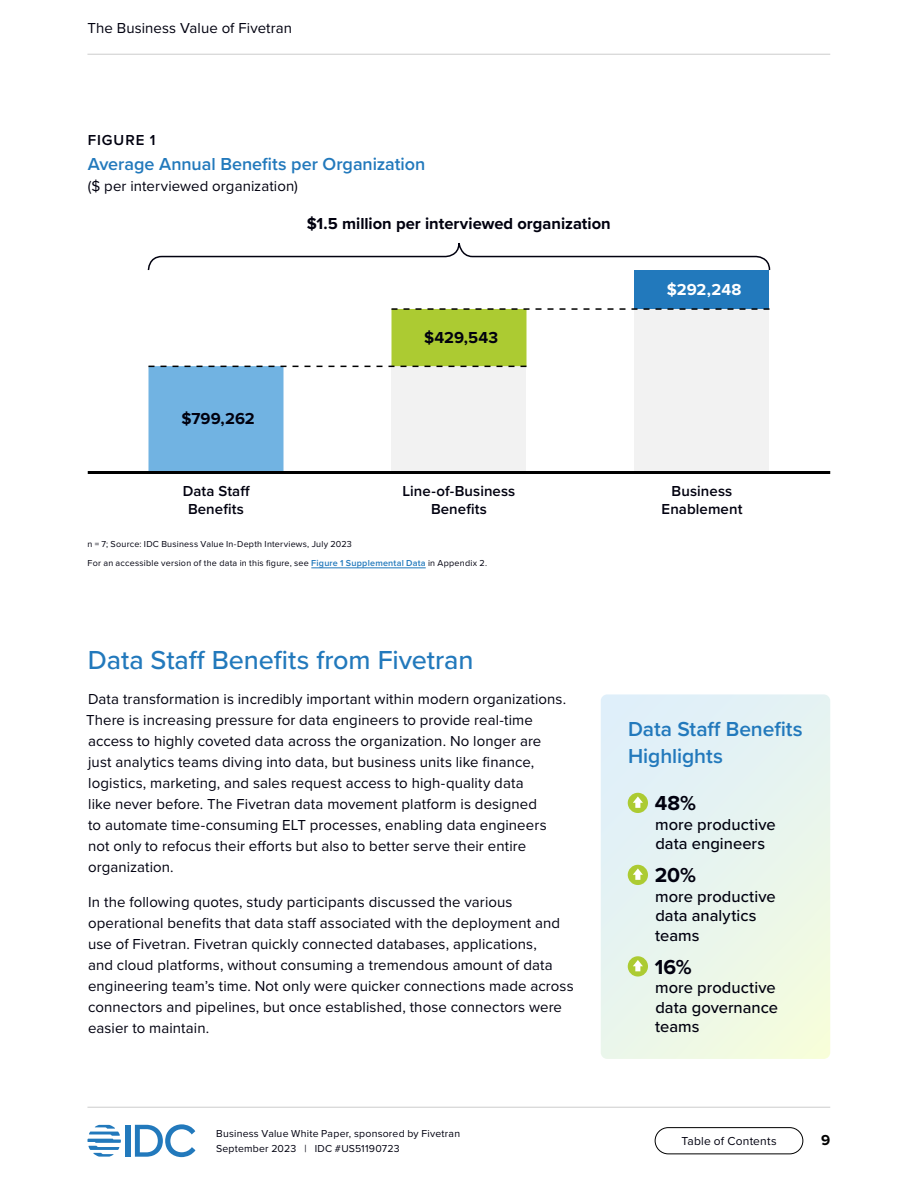
<style>
.page{position:relative;width:918px;height:1188px;background:#fff}
.page>*{position:absolute;margin:0;border:0;box-sizing:border-box;transform-origin:0 0}
.t1{font:500 27px "Proxima Nova";letter-spacing:-.005em;color:#2279bc}
.H3_-_BV_Highlights_title{font:600 21px/27px "Proxima Nova";letter-spacing:-.005em;color:#2279bc}
.P_-_BV_Highlights_text{font:700 21px "Proxima Nova";color:#01010f}
.Figure___Heading{font:600 18px "Proxima Nova";letter-spacing:-.005em;color:#2279bc}
.P_-_BV_Highlights_text-2{font:500 16.5px/19.5px "Proxima Nova";color:#01010f}
.Figure___Total{font:700 16.5px "Proxima Nova";color:#01010f}
.Figure___Value_black__centered{font:700 16.5px "Proxima Nova";color:#01010f}
.Figure___Value_white__centered{font:700 16.5px "Proxima Nova";color:#fff}
.Figure___Data_reference{font:15px/21px "Proxima Nova";letter-spacing:.005em;color:#01010f}
.Figure___Label__centered{font:600 15px/18px "Proxima Nova";letter-spacing:.005em;color:#01010f;text-align:center}
.Figure___Identifier{font:600 15px "Proxima Nova";letter-spacing:.06em;color:#01010f}
.t2{font:700 15px "Proxima Nova";color:#000}
.t3{font:12px "Proxima Nova";letter-spacing:.015em;color:#01010f}
.t4{font:10.5px/15px "Proxima Nova";letter-spacing:.02em;color:#01010f}
.Figure___Supplemental_data_note{font:9px "Proxima Nova";letter-spacing:.025em;color:#01010f}
.Figure_-_Notes_and_sources{font:9px "Proxima Nova";letter-spacing:.025em;color:#01010f}
.s1{font-weight:600;color:#2279bc}
</style>
<div class="page">
<div style="left:126px;top:1125px;width:5px;height:32px;background:#2279bc"></div>
<svg style="left:135px;top:1124px;width:60px;height:33px"></svg>
<svg style="left:87px;top:1125px;width:34px;height:32px"></svg>
<div style="left:655px;top:1127px;width:148px;height:27px;border:1px solid #000;border-radius:13px"></div>
<hr style="left:87px;top:54px;width:743px;height:1px;background:#ccc">
<hr style="left:87px;top:1107px;width:743px;height:1px;background:#ccc">
<hr style="left:311px;top:568px;width:115px;height:1px;background:#2279bc">
<div style="left:634px;top:270px;width:136px;height:39px;background:#2279bc"></div>
<hr style="left:88px;top:471px;width:742px;height:3px;background:#000">
<svg style="left:147px;top:243px;width:624px;height:29px"></svg>
<svg style="left:148px;top:308px;width:622px;height:163px"></svg>
<svg style="left:601px;top:694px;width:229px;height:365px;background:#e8f4ed"></svg>
<div style="left:628px;top:793px;width:20px;height:20px;background:#accb32;border-radius:50%"></div>
<svg style="left:633px;top:796px;width:10px;height:12px"></svg>
<div style="left:628px;top:865px;width:20px;height:20px;background:#accb32;border-radius:50%"></div>
<svg style="left:633px;top:868px;width:10px;height:12px"></svg>
<div style="left:628px;top:956px;width:20px;height:21px;background:#accb32;border-radius:50%"></div>
<svg style="left:633px;top:960px;width:10px;height:11px"></svg>
<p class="Figure___Data_reference" style="left:87px;top:17px;width:206px">The Business Value of Fivetran</p>
<p class="Figure___Identifier" style="left:88px;top:129px;width:69px">FIGURE 1</p>
<p class="Figure___Heading" style="left:88px;top:150px;width:339px">Average Annual Benefits per Organization</p>
<p class="Figure___Data_reference" style="left:88px;top:174px;width:212px">($ per interviewed organization)</p>
<p class="Figure___Value_black__centered" style="left:181px;top:407px;width:75px">$799,262</p>
<p class="Figure___Total" style="left:307px;top:211px;width:305px">$1.5 million per interviewed organization</p>
<p class="Figure___Value_black__centered" style="left:424px;top:325px;width:75px">$429,543</p>
<p class="Figure___Value_white__centered" style="left:667px;top:277px;width:76px">$292,248</p>
<p class="Figure___Label__centered" style="left:183px;top:482px;width:69px">Data Staff<br>Benefits</p>
<p class="Figure___Label__centered" style="left:403px;top:482px;width:114px">Line-of-Business<br>Benefits</p>
<p class="Figure___Label__centered" style="left:662px;top:482px;width:82px">Business<br>Enablement</p>
<p class="Figure_-_Notes_and_sources" style="left:87px;top:537px;width:266px">n = 7; Source: IDC Business Value In-Depth Interviews, July 2023</p>
<p class="Figure___Supplemental_data_note" style="left:87px;top:556px;width:401px">For an accessible version of the data in this figure, see <span class="s1">Figure 1 Supplemental Data</span> in Appendix 2.</p>
<h3 class="t1" style="left:88px;top:640px;width:387px">Data Staff Benefits from Fivetran</h3>
<p class="Figure___Data_reference" style="left:86px;top:688px;width:481px">Data transformation is incredibly important within modern organizations.<br>There is increasing pressure for data engineers to provide real-time access to highly coveted data across the organization. No longer are just analytics teams diving into data, but business units like finance, logistics, marketing, and sales request access to high-quality data<br>like never before. The Fivetran data movement platform is designed<br>to automate time-consuming ELT processes, enabling data engineers not only to refocus their efforts but also to better serve their entire organization.</p>
<p class="Figure___Data_reference" style="left:88px;top:891px;width:487px">In the following quotes, study participants discussed the various operational benefits that data staff associated with the deployment and use of Fivetran. Fivetran quickly connected databases, applications,<br>and cloud platforms, without consuming a tremendous amount of data engineering team’s time. Not only were quicker connections made across connectors and pipelines, but once established, those connectors were easier to maintain.</p>
<p class="t4" style="left:216px;top:1126px;width:246px">Business Value White Paper, sponsored by Fivetran<br>September 2023 | IDC #US51190723</p>
<h3 class="H3_-_BV_Highlights_title" style="left:628px;top:715px;width:176px">Data Staff Benefits<br>Highlights</h3>
<p class="P_-_BV_Highlights_text" style="left:655px;top:787px;width:43px">48%</p>
<p class="P_-_BV_Highlights_text-2" style="left:655px;top:814px;width:122px">more productive data engineers</p>
<p class="P_-_BV_Highlights_text" style="left:655px;top:859px;width:43px">20%</p>
<p class="P_-_BV_Highlights_text-2" style="left:655px;top:886px;width:122px">more productive data analytics teams</p>
<p class="P_-_BV_Highlights_text" style="left:655px;top:951px;width:38px">16%</p>
<p class="P_-_BV_Highlights_text-2" style="left:655px;top:977px;width:124px">more productive data governance teams</p>
<p class="t3" style="left:681px;top:1132px;width:97px">Table of Contents</p>
<p class="t2" style="left:821px;top:1129px;width:11px">9</p>
</div>
